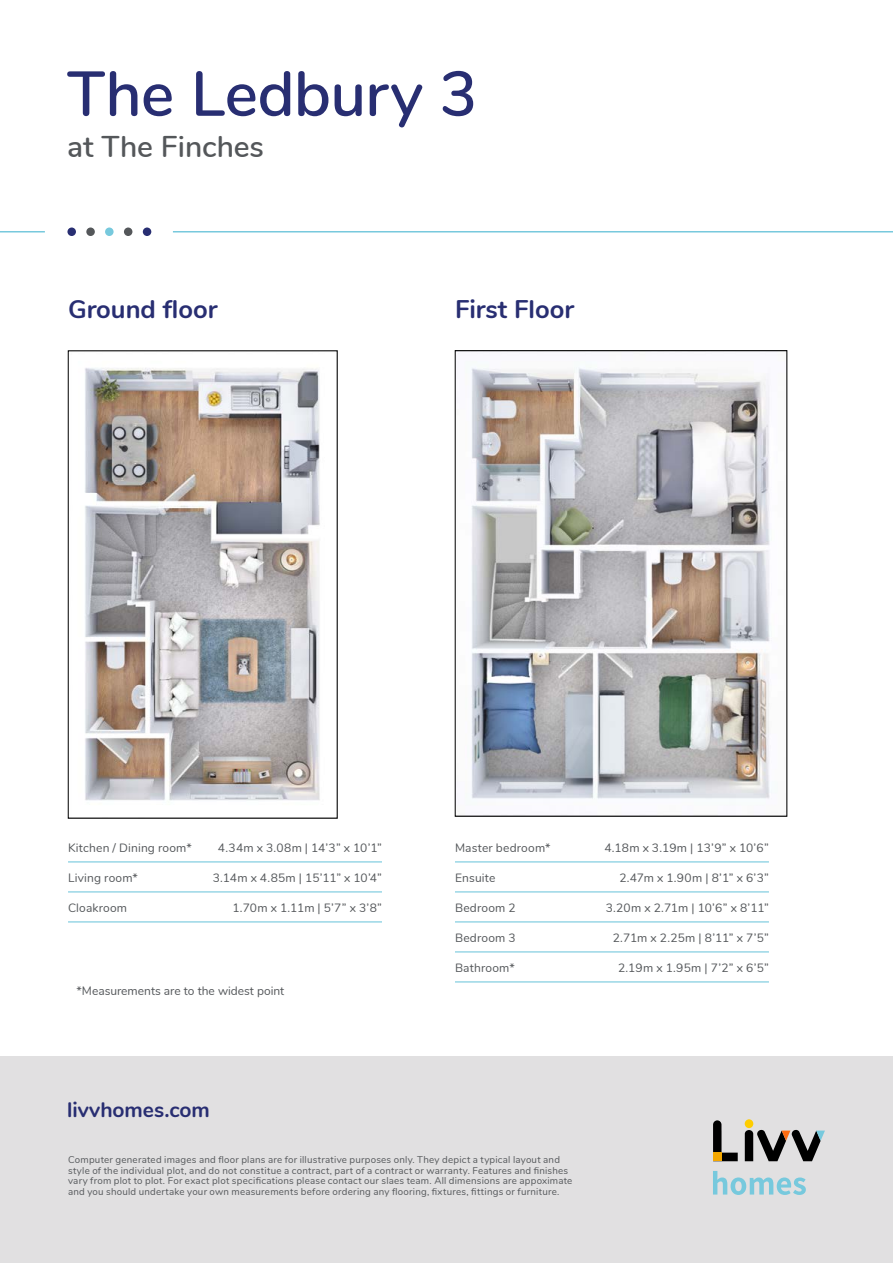
<style>
.page{position:relative;width:893px;height:1263px;background:#fff}
.page>*{position:absolute;margin:0;border:0;box-sizing:border-box;transform-origin:0 0}
.t1{font:600 63px "Nunito";letter-spacing:-.01em;color:#282e72}
.t2{font:600 30px "Nunito";letter-spacing:-.005em;color:#54575a}
.Large_Text{font:700 25.5px "Nunito";color:#282e72}
.Body_Text__align_lef{font:700 21px "Nunito";letter-spacing:-.005em;color:#282e72}
.Large_Text-2{font:12px "Nunito";letter-spacing:.015em;color:#54575a}
.Large_Text-3{font:12px "Nunito";letter-spacing:-.005em;color:#54575a}
.Large_Text-4{font:9.75px/10.5px "Nunito";letter-spacing:.02em;color:#54575a}
</style>
<div class="page">
<div style="left:0;top:1057px;width:893px;height:206px;background:#e1e0e1"></div>
<hr style="left:68px;top:861px;width:314px;height:1px;background:#77c9dd">
<hr style="left:68px;top:891px;width:314px;height:1px;background:#77c9dd">
<hr style="left:68px;top:921px;width:314px;height:1px;background:#77c9dd">
<hr style="left:455px;top:861px;width:314px;height:1px;background:#77c9dd">
<hr style="left:455px;top:891px;width:314px;height:1px;background:#77c9dd">
<hr style="left:455px;top:921px;width:314px;height:1px;background:#77c9dd">
<hr style="left:455px;top:951px;width:314px;height:1px;background:#77c9dd">
<hr style="left:455px;top:981px;width:314px;height:1px;background:#77c9dd">
<svg style="left:713px;top:1120px;width:25px;height:41px"></svg>
<svg style="left:745px;top:1129px;width:80px;height:32px"></svg>
<div style="left:745px;top:1119px;width:8px;height:9px;background:#fecd00;border-radius:50%"></div>
<div style="left:713px;top:1152px;width:8px;height:9px;background:#f4a700"></div>
<svg style="left:713px;top:1171px;width:93px;height:24px"></svg>
<img style="left:458px;top:353px;width:312px;height:446px">
<hr style="left:0;top:231px;width:45px;height:1px;background:#77c9dd">
<hr style="left:173px;top:231px;width:720px;height:1px;background:#77c9dd">
<div style="left:143px;top:227px;width:8px;height:9px;background:#282e72;border-radius:50%"></div>
<div style="left:124px;top:227px;width:8px;height:9px;background:#54575a;border-radius:50%"></div>
<div style="left:67px;top:227px;width:9px;height:9px;background:#282e72;border-radius:50%"></div>
<div style="left:105px;top:227px;width:9px;height:9px;background:#77c9dd;border-radius:50%"></div>
<div style="left:86px;top:227px;width:9px;height:9px;background:#54575a;border-radius:50%"></div>
<img style="left:85px;top:368px;width:235px;height:433px">
<h1 class="t1" style="left:67px;top:48px;width:412px">The Ledbury 3</h1>
<h2 class="t2" style="left:67px;top:124px;width:199px">at The Finches</h2>
<p class="Large_Text" style="left:68px;top:291px;width:151px">Ground floor</p>
<p class="Large_Text" style="left:455px;top:291px;width:121px">First Floor</p>
<p class="Large_Text-2" style="left:68px;top:839px;width:125px">Kitchen / Dining room*</p>
<p class="Large_Text-2" style="left:218px;top:839px;width:166px">4.34m x 3.08m | 14’3” x 10’1”</p>
<p class="Large_Text-2" style="left:68px;top:869px;width:71px">Living room*</p>
<p class="Large_Text-2" style="left:213px;top:869px;width:171px">3.14m x 4.85m | 15’11” x 10’4”</p>
<p class="Large_Text-2" style="left:68px;top:899px;width:61px">Cloakroom</p>
<p class="Large_Text-2" style="left:232px;top:899px;width:151px">1.70m x 1.11m | 5’7” x 3’8”</p>
<p class="Large_Text-2" style="left:77px;top:982px;width:209px">*Measurements are to the widest point</p>
<p class="Body_Text__align_lef" style="left:67px;top:1094px;width:144px">livvhomes.com</p>
<p class="Large_Text-2" style="left:455px;top:839px;width:97px">Master bedroom*</p>
<p class="Large_Text-2" style="left:604px;top:839px;width:166px">4.18m x 3.19m | 13’9” x 10’6”</p>
<p class="Large_Text-2" style="left:455px;top:869px;width:42px">Ensuite</p>
<p class="Large_Text-2" style="left:619px;top:869px;width:151px">2.47m x 1.90m | 8’1” x 6’3”</p>
<p class="Large_Text-2" style="left:455px;top:899px;width:62px">Bedroom 2</p>
<p class="Large_Text-3" style="left:606px;top:899px;width:165px">3.20m x 2.71m | 10’6” x 8’11”</p>
<p class="Large_Text-2" style="left:455px;top:929px;width:62px">Bedroom 3</p>
<p class="Large_Text-2" style="left:613px;top:929px;width:158px">2.71m x 2.25m | 8’11” x 7’5”</p>
<p class="Large_Text-2" style="left:455px;top:959px;width:61px">Bathroom*</p>
<p class="Large_Text-2" style="left:618px;top:959px;width:152px">2.19m x 1.95m | 7’2” x 6’5”</p>
<p class="Large_Text-4" style="left:68px;top:1154px;width:506px">Computer generated images and floor plans are for illustrative purposes only. They depict a typical layout and style of the individual plot, and do not constitue a contract, part of a contract or warranty. Features and finishes vary from plot to plot. For exact plot specifications please contact our slaes team. All dimensions are appoximate and you should undertake your own measurements before ordering any flooring, fixtures, fittings or furniture.</p>
</div>
